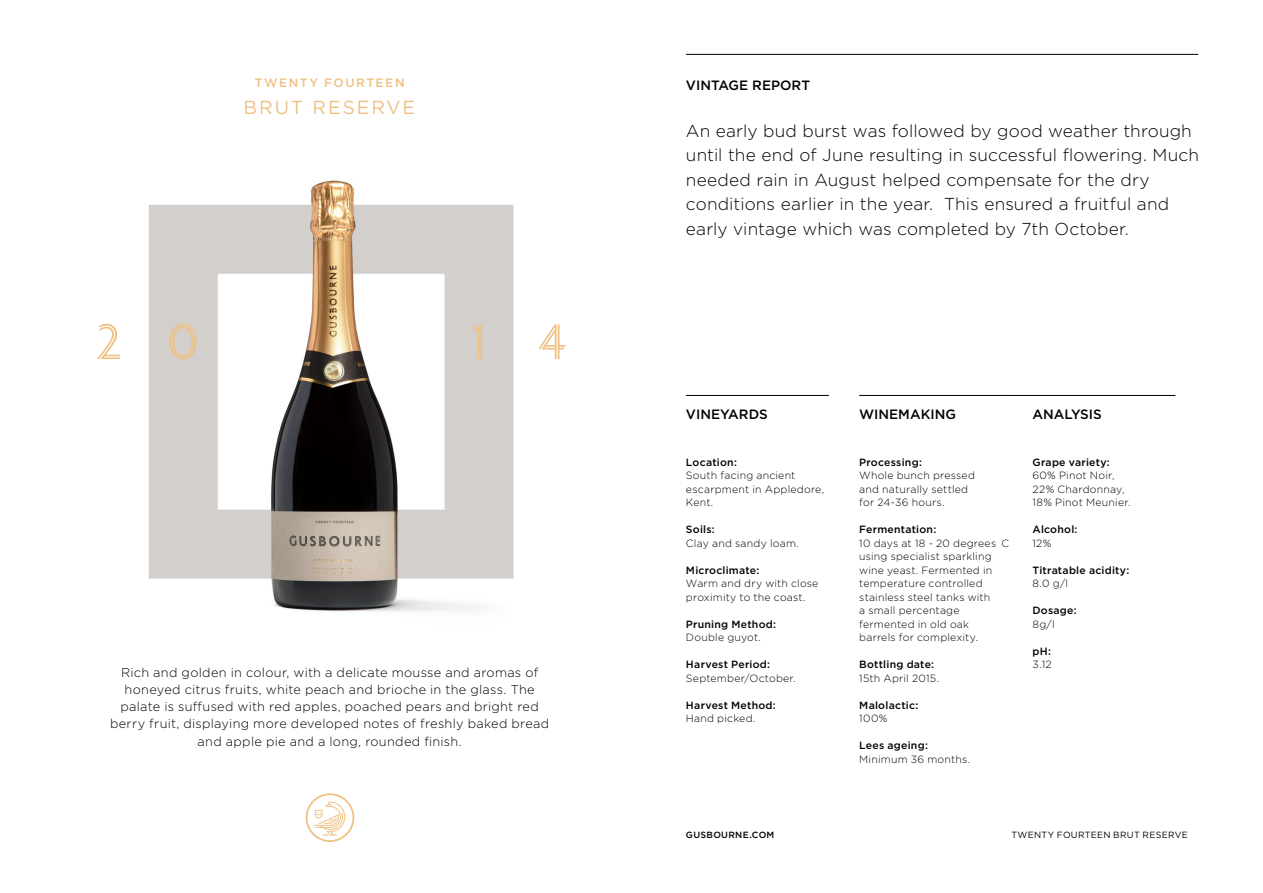
<style>
.page{position:relative;width:1263px;height:893px;background:#fff}
.page>*{position:absolute;margin:0;border:0;box-sizing:border-box;transform-origin:0 0}
.t1{font:52.5px "Portrait Inline Sans";color:#eec183}
.t2{font:18.9px "Gotham";letter-spacing:.1em;color:#eec183}
.t3{font:300 17.25px/24.3px "Gotham";letter-spacing:.01em;color:#000}
.t4{font:500 13.5px "Gotham";color:#000}
.t5{font:300 12.75px/17.2px "Gotham";letter-spacing:.025em;color:#000;text-align:center}
.t6{font:500 12.15px "Gotham";letter-spacing:.125em;color:#eec183}
.t7{font:300 10.5px/13.5px "Gotham";letter-spacing:.02em;color:#000}
.t8{font:500 10.5px "Gotham";letter-spacing:.02em;color:#000}
.t9{font:9px "Gotham";letter-spacing:.03em;color:#000}
.t10{font:500 9px "Gotham";letter-spacing:.035em;color:#000}
</style>
<div class="page">
<img style="left:148px;top:180px;width:366px;height:641px">
<hr style="left:686px;top:395px;width:143px;height:1px;background:#000">
<hr style="left:686px;top:54px;width:512px;height:1px;background:#000">
<hr style="left:859px;top:395px;width:143px;height:1px;background:#000">
<hr style="left:1002px;top:395px;width:173px;height:1px;background:#000">
<svg style="left:306px;top:793px;width:48px;height:49px"></svg>
<p class="t6" style="left:255px;top:75px;width:151px">TWENTY FOURTEEN</p>
<h2 class="t2" style="left:243px;top:96px;width:173px">BRUT RESERVE</h2>
<h1 class="t1" style="left:96px;top:306px;width:104px">2 0</h1>
<h1 class="t1" style="left:472px;top:306px;width:96px">1 4</h1>
<p class="t5" style="left:110px;top:663px;width:441px">Rich and golden in colour, with a delicate mousse and aromas of honeyed citrus fruits, white peach and brioche in the glass. The palate is suffused with red apples, poached pears and bright red berry fruit, displaying more developed notes of freshly baked bread and apple pie and a long, rounded finish.</p>
<p class="t4" style="left:686px;top:76px;width:126px">VINTAGE REPORT</p>
<p class="t3" style="left:686px;top:118px;width:515px">An early bud burst was followed by good weather through until the end of June resulting in successful flowering. Much needed rain in August helped compensate for the dry conditions earlier in the year. This ensured a fruitful and early vintage which was completed by 7th October.</p>
<p class="t4" style="left:686px;top:406px;width:83px">VINEYARDS</p>
<p class="t8" style="left:686px;top:455px;width:52px">Location:</p>
<p class="t7" style="left:686px;top:468px;width:140px">South facing ancient escarpment in Appledore,<br>Kent.</p>
<p class="t8" style="left:686px;top:522px;width:30px">Soils:</p>
<p class="t7" style="left:686px;top:536px;width:114px">Clay and sandy loam.</p>
<p class="t8" style="left:686px;top:563px;width:75px">Microclimate:</p>
<p class="t7" style="left:686px;top:576px;width:134px">Warm and dry with close proximity to the coast.</p>
<p class="t8" style="left:686px;top:617px;width:92px">Pruning Method:</p>
<p class="t7" style="left:686px;top:630px;width:76px">Double guyot.</p>
<p class="t8" style="left:686px;top:657px;width:86px">Harvest Period:</p>
<p class="t7" style="left:686px;top:671px;width:111px">September/October.</p>
<p class="t8" style="left:686px;top:698px;width:91px">Harvest Method:</p>
<p class="t7" style="left:686px;top:711px;width:71px">Hand picked.</p>
<p class="t4" style="left:859px;top:406px;width:98px">WINEMAKING</p>
<p class="t4" style="left:1032px;top:406px;width:71px">ANALYSIS</p>
<p class="t8" style="left:859px;top:455px;width:64px">Processing:</p>
<p class="t7" style="left:859px;top:468px;width:117px">Whole bunch pressed and naturally settled for 24-36 hours.</p>
<p class="t8" style="left:859px;top:522px;width:79px">Fermentation:</p>
<p class="t7" style="left:859px;top:536px;width:151px">10 days at 18 - 20 degrees C using specialist sparkling wine yeast. Fermented in temperature controlled stainless steel tanks with<br>a small percentage fermented in old oak<br>barrels for complexity.</p>
<p class="t8" style="left:859px;top:657px;width:76px">Bottling date:</p>
<p class="t7" style="left:859px;top:671px;width:81px">15th April 2015.</p>
<p class="t8" style="left:859px;top:698px;width:61px">Malolactic:</p>
<p class="t7" style="left:859px;top:711px;width:30px">100%</p>
<p class="t8" style="left:859px;top:738px;width:70px">Lees ageing:</p>
<p class="t7" style="left:859px;top:752px;width:112px">Minimum 36 months.</p>
<p class="t8" style="left:1032px;top:455px;width:79px">Grape variety:</p>
<p class="t7" style="left:1032px;top:468px;width:100px">60% Pinot Noir,<br>22% Chardonnay,<br>18% Pinot Meunier.</p>
<p class="t8" style="left:1032px;top:522px;width:47px">Alcohol:</p>
<p class="t7" style="left:1032px;top:536px;width:20px">12%</p>
<p class="t8" style="left:1032px;top:563px;width:98px">Titratable acidity:</p>
<p class="t7" style="left:1032px;top:576px;width:37px">8.0 g/l</p>
<p class="t8" style="left:1032px;top:603px;width:46px">Dosage:</p>
<p class="t7" style="left:1032px;top:617px;width:24px">8g/l</p>
<p class="t8" style="left:1032px;top:644px;width:20px">pH:</p>
<p class="t7" style="left:1032px;top:657px;width:21px">3.12</p>
<p class="t10" style="left:686px;top:829px;width:90px">GUSBOURNE.COM</p>
<p class="t9" style="left:1011px;top:829px;width:178px">TWENTY FOURTEEN BRUT RESERVE</p>
</div>
